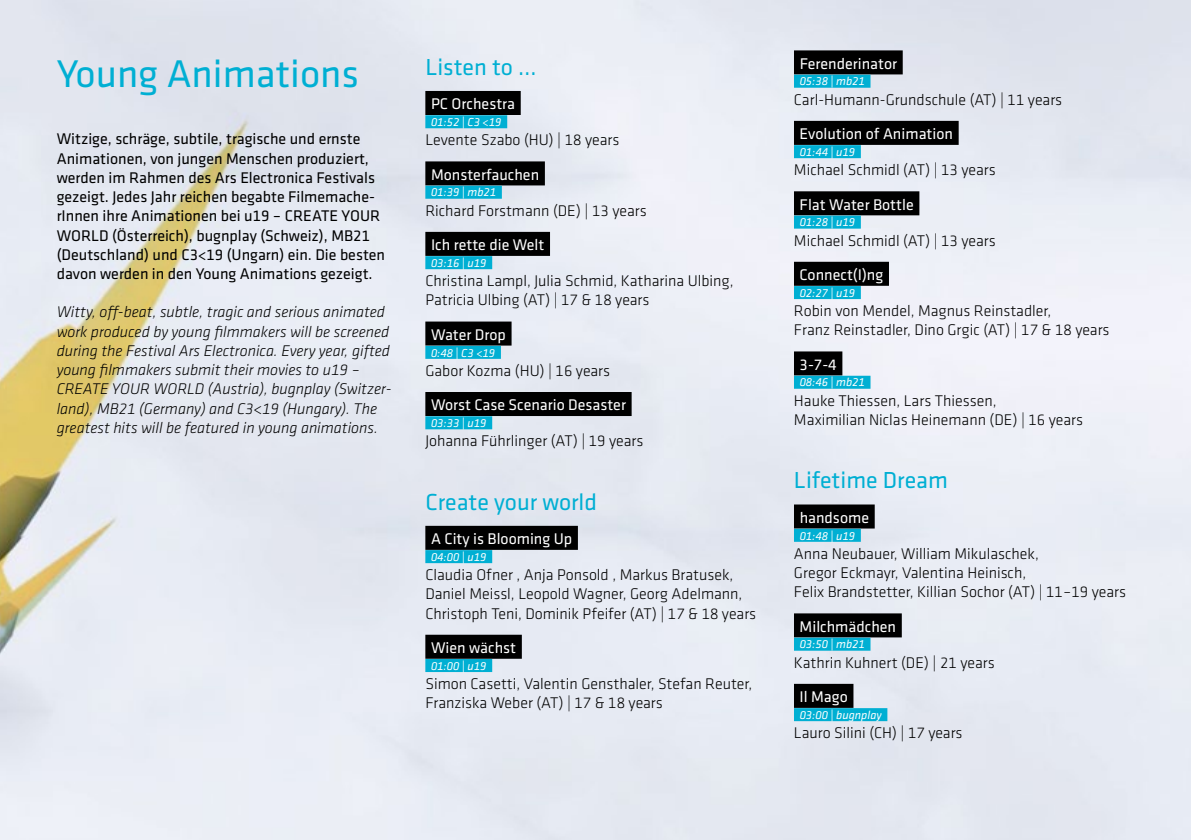
<style>
.page{position:relative;width:1191px;height:840px;background:#fff}
.page>*{position:absolute;margin:0;border:0;box-sizing:border-box;transform-origin:0 0}
.t1{font:40px "Klavika";color:#00afd3}
.t2{font:24px "Klavika";color:#00afd3}
.t3{font:300 16px/19.2px "Klavika";color:#000}
.t4{font:16px/19.2px "Klavika";color:#000}
.t5{font:italic 300 16px/19.2px "Klavika";color:#000}
.t6{font:16px "Klavika";color:#fff}
.t7{font:italic 12px "Klavika";color:#fff}
</style>
<div class="page">
<img style="left:0;top:0;width:1191px;height:839px">
<div style="left:425px;top:91px;width:96px;height:24px;background:#000"></div>
<div style="left:425px;top:115px;width:82px;height:13px;background:#00afd3"></div>
<div style="left:425px;top:161px;width:120px;height:24px;background:#000"></div>
<div style="left:425px;top:186px;width:77px;height:13px;background:#00afd3"></div>
<div style="left:425px;top:232px;width:125px;height:24px;background:#000"></div>
<div style="left:425px;top:256px;width:67px;height:13px;background:#00afd3"></div>
<div style="left:425px;top:321px;width:86px;height:24px;background:#000"></div>
<div style="left:425px;top:345px;width:76px;height:13px;background:#00afd3"></div>
<div style="left:425px;top:392px;width:206px;height:24px;background:#000"></div>
<div style="left:425px;top:416px;width:67px;height:13px;background:#00afd3"></div>
<div style="left:425px;top:525px;width:153px;height:24px;background:#000"></div>
<div style="left:425px;top:550px;width:67px;height:13px;background:#00afd3"></div>
<div style="left:425px;top:634px;width:97px;height:24px;background:#000"></div>
<div style="left:425px;top:658px;width:67px;height:13px;background:#00afd3"></div>
<div style="left:794px;top:50px;width:108px;height:24px;background:#000"></div>
<div style="left:794px;top:75px;width:76px;height:13px;background:#00afd3"></div>
<div style="left:794px;top:121px;width:164px;height:24px;background:#000"></div>
<div style="left:794px;top:145px;width:67px;height:13px;background:#00afd3"></div>
<div style="left:794px;top:191px;width:125px;height:24px;background:#000"></div>
<div style="left:794px;top:215px;width:67px;height:13px;background:#00afd3"></div>
<div style="left:794px;top:261px;width:95px;height:24px;background:#000"></div>
<div style="left:794px;top:286px;width:67px;height:13px;background:#00afd3"></div>
<div style="left:794px;top:351px;width:48px;height:24px;background:#000"></div>
<div style="left:794px;top:375px;width:76px;height:13px;background:#00afd3"></div>
<div style="left:794px;top:504px;width:80px;height:24px;background:#000"></div>
<div style="left:794px;top:528px;width:67px;height:13px;background:#00afd3"></div>
<div style="left:794px;top:613px;width:107px;height:24px;background:#000"></div>
<div style="left:794px;top:637px;width:76px;height:13px;background:#00afd3"></div>
<div style="left:794px;top:683px;width:59px;height:24px;background:#000"></div>
<div style="left:794px;top:707px;width:93px;height:13px;background:#00afd3"></div>
<h1 class="t1" style="left:57px;top:52px;width:304px">Young Animations</h1>
<p class="t4" style="left:57px;top:130px;width:330px">Witzige, schräge, subtile, tragische und ernste Animationen, von jungen Menschen produziert, werden im Rahmen des Ars Electronica Festivals gezeigt. Jedes Jahr reichen begabte Filmemache&shy;rInnen ihre Animationen bei u19 – CREATE YOUR WORLD (Österreich), bugnplay (Schweiz), MB21 (Deutschland) und C3&lt;19 (Ungarn) ein. Die besten davon werden in den Young Animations gezeigt.</p>
<p class="t5" style="left:57px;top:302px;width:336px">Witty, off-beat, subtle, tragic and serious animated work produced by young filmmakers will be screened during the Festival Ars Electronica. Every year, gifted young filmmakers submit their movies to u19 – CREATE YOUR WORLD (Austria), bugnplay (Switzer&shy;land), MB21 (Germany) and C3&lt;19 (Hungary). The greatest hits will be featured in young animations.</p>
<h2 class="t2" style="left:425px;top:54px;width:113px">Listen to …</h2>
<p class="t6" style="left:431px;top:95px;width:85px">PC Orchestra</p>
<p class="t7" style="left:431px;top:115px;width:72px">01:52 | C3 &lt;19</p>
<p class="t3" style="left:425px;top:130px;width:195px">Levente Szabo (HU) | 18 years</p>
<p class="t6" style="left:431px;top:166px;width:110px">Monsterfauchen</p>
<p class="t7" style="left:431px;top:186px;width:67px">01:39 | mb21</p>
<p class="t3" style="left:425px;top:201px;width:223px">Richard Forstmann (DE) | 13 years</p>
<p class="t6" style="left:431px;top:236px;width:115px">Ich rette die Welt</p>
<p class="t7" style="left:431px;top:256px;width:57px">03:16 | u19</p>
<p class="t3" style="left:425px;top:271px;width:310px">Christina Lampl, Julia Schmid, Katharina Ulbing,<br>Patricia Ulbing (AT) | 17 &amp; 18 years</p>
<p class="t6" style="left:431px;top:326px;width:76px">Water Drop</p>
<p class="t7" style="left:431px;top:346px;width:66px">0:48 | C3 &lt;19</p>
<p class="t3" style="left:425px;top:361px;width:186px">Gabor Kozma (HU) | 16 years</p>
<p class="t6" style="left:431px;top:396px;width:196px">Worst Case Scenario Desaster</p>
<p class="t7" style="left:431px;top:416px;width:57px">03:33 | u19</p>
<p class="t3" style="left:425px;top:431px;width:220px">Johanna Führlinger (AT) | 19 years</p>
<h2 class="t2" style="left:425px;top:488px;width:173px">Create your world</h2>
<p class="t6" style="left:431px;top:530px;width:143px">A City is Blooming Up</p>
<p class="t7" style="left:431px;top:550px;width:57px">04:00 | u19</p>
<p class="t3" style="left:425px;top:565px;width:332px">Claudia Ofner , Anja Ponsold , Markus Bratusek,<br>Daniel Meissl, Leopold Wagner, Georg Adelmann,<br>Christoph Teni, Dominik Pfeifer (AT) | 17 &amp; 18 years</p>
<p class="t6" style="left:431px;top:638px;width:87px">Wien wächst</p>
<p class="t7" style="left:431px;top:659px;width:57px">01:00 | u19</p>
<p class="t3" style="left:425px;top:674px;width:328px">Simon Casetti, Valentin Gensthaler, Stefan Reuter,<br>Franziska Weber (AT) | 17 &amp; 18 years</p>
<p class="t6" style="left:799px;top:55px;width:99px">Ferenderinator</p>
<p class="t7" style="left:799px;top:75px;width:67px">05:38 | mb21</p>
<p class="t3" style="left:794px;top:90px;width:270px">Carl-Humann-Grundschule (AT) | 11 years</p>
<p class="t6" style="left:799px;top:125px;width:155px">Evolution of Animation</p>
<p class="t7" style="left:799px;top:145px;width:57px">01:44 | u19</p>
<p class="t3" style="left:794px;top:160px;width:203px">Michael Schmidl (AT) | 13 years</p>
<p class="t6" style="left:799px;top:195px;width:116px">Flat Water Bottle</p>
<p class="t7" style="left:799px;top:216px;width:57px">01:28 | u19</p>
<p class="t3" style="left:794px;top:231px;width:203px">Michael Schmidl (AT) | 13 years</p>
<p class="t6" style="left:799px;top:266px;width:85px">Connect(I)ng</p>
<p class="t7" style="left:799px;top:286px;width:57px">02:27 | u19</p>
<p class="t3" style="left:794px;top:301px;width:317px">Robin von Mendel, Magnus Reinstadler,<br>Franz Reinstadler, Dino Grgic (AT) | 17 &amp; 18 years</p>
<p class="t6" style="left:799px;top:355px;width:39px">3-7-4</p>
<p class="t7" style="left:799px;top:376px;width:67px">08:46 | mb21</p>
<p class="t3" style="left:794px;top:391px;width:291px">Hauke Thiessen, Lars Thiessen,<br>Maximilian Niclas Heinemann (DE) | 16 years</p>
<h2 class="t2" style="left:794px;top:467px;width:155px">Lifetime Dream</h2>
<p class="t6" style="left:799px;top:508px;width:71px">handsome</p>
<p class="t7" style="left:799px;top:528px;width:57px">01:48 | u19</p>
<p class="t3" style="left:794px;top:544px;width:333px">Anna Neubauer, William Mikulaschek,<br>Gregor Eckmayr, Valentina Heinisch,<br>Felix Brandstetter, Killian Sochor (AT) | 11–19 years</p>
<p class="t6" style="left:799px;top:617px;width:98px">Milchmädchen</p>
<p class="t7" style="left:799px;top:637px;width:67px">03:50 | mb21</p>
<p class="t3" style="left:794px;top:652px;width:202px">Kathrin Kuhnert (DE) | 21 years</p>
<p class="t6" style="left:799px;top:687px;width:50px">Il Mago</p>
<p class="t7" style="left:799px;top:708px;width:84px">03:00 | bugnplay</p>
<p class="t3" style="left:794px;top:723px;width:170px">Lauro Silini (CH) | 17 years</p>
</div>
